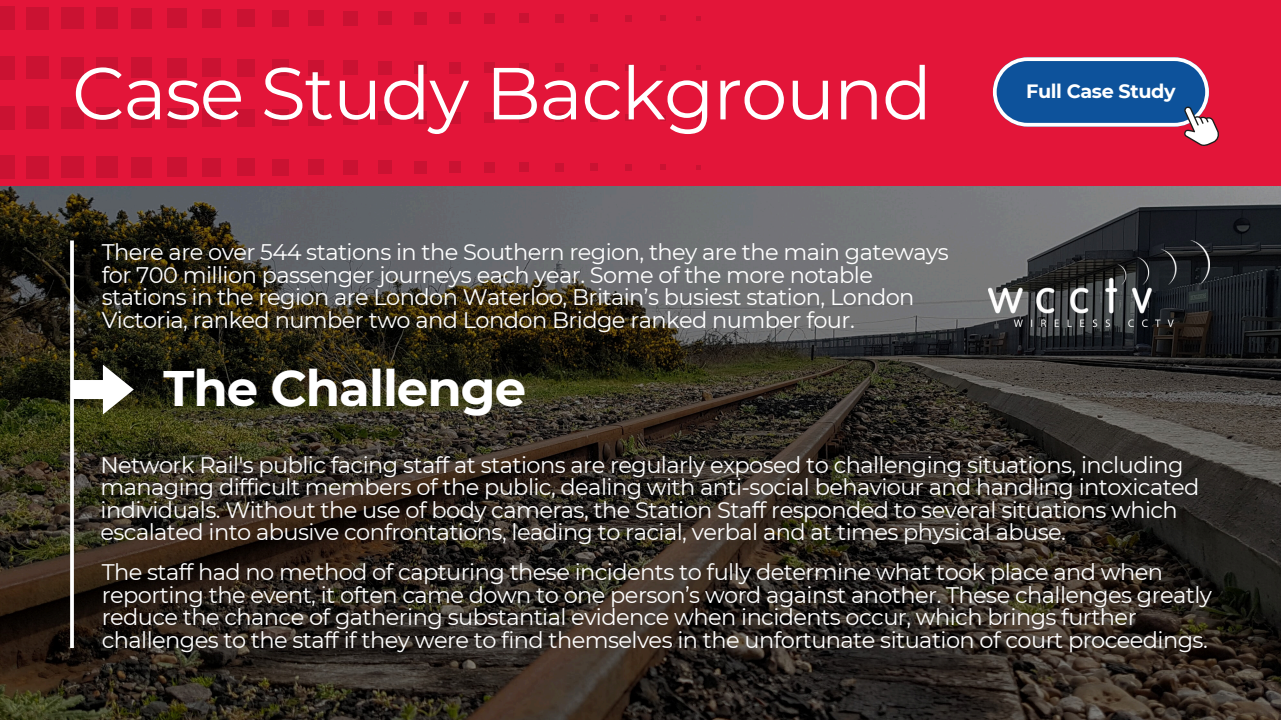
<style>
.page{position:relative;width:1281px;height:720px;background:#fff}
.page>*{position:absolute;margin:0;border:0;box-sizing:border-box;transform-origin:0 0}
.t1{font:73.5px "Montserrat";letter-spacing:-.02em;color:#fff}
.t2{font:700 49.75px "Montserrat";letter-spacing:-.02em;color:#fff}
.t3{font:22.5px/22.5px "Montserrat";letter-spacing:-.025em;color:#fff}
.t4{font:700 19.25px "Montserrat";letter-spacing:-.02em;color:#fff}
</style>
<div class="page">
<img style="left:0;top:185px;width:1281px;height:535px">
<svg style="left:74px;top:365px;width:60px;height:49px"></svg>
<div style="left:0;top:0;width:1281px;height:185px;background:#e31539"></div>
<div style="left:0;top:155px;width:15px;height:24px;background:#ca1232"></div>
<div style="left:26px;top:156px;width:23px;height:23px;background:#ca1232"></div>
<div style="left:61px;top:156px;width:22px;height:22px;background:#ca1232"></div>
<div style="left:96px;top:157px;width:22px;height:21px;background:#ca1232"></div>
<div style="left:132px;top:157px;width:20px;height:20px;background:#ca1232"></div>
<div style="left:167px;top:158px;width:19px;height:19px;background:#ca1232"></div>
<div style="left:202px;top:158px;width:18px;height:18px;background:#ca1232"></div>
<div style="left:237px;top:159px;width:18px;height:17px;background:#ca1232"></div>
<div style="left:273px;top:159px;width:16px;height:16px;background:#ca1232"></div>
<div style="left:308px;top:159px;width:15px;height:16px;background:#ca1232"></div>
<div style="left:343px;top:160px;width:15px;height:14px;background:#ca1232"></div>
<div style="left:378px;top:160px;width:14px;height:14px;background:#ca1232"></div>
<div style="left:414px;top:161px;width:12px;height:12px;background:#ca1232"></div>
<div style="left:449px;top:161px;width:11px;height:12px;background:#ca1232"></div>
<div style="left:484px;top:162px;width:11px;height:11px;background:#ca1232"></div>
<div style="left:519px;top:162px;width:10px;height:10px;background:#ca1232"></div>
<div style="left:555px;top:163px;width:8px;height:9px;background:#ca1232"></div>
<div style="left:590px;top:163px;width:8px;height:8px;background:#ca1232"></div>
<div style="left:625px;top:164px;width:7px;height:7px;background:#ca1232"></div>
<svg style="left:660px;top:164px;width:6px;height:6px"></svg>
<svg style="left:696px;top:165px;width:5px;height:5px"></svg>
<div style="left:0;top:106px;width:15px;height:23px;background:#ca1232"></div>
<div style="left:26px;top:106px;width:23px;height:23px;background:#ca1232"></div>
<div style="left:61px;top:107px;width:22px;height:22px;background:#ca1232"></div>
<div style="left:96px;top:107px;width:22px;height:21px;background:#ca1232"></div>
<div style="left:132px;top:107px;width:20px;height:21px;background:#ca1232"></div>
<div style="left:167px;top:108px;width:19px;height:19px;background:#ca1232"></div>
<div style="left:202px;top:108px;width:18px;height:19px;background:#ca1232"></div>
<div style="left:237px;top:109px;width:18px;height:17px;background:#ca1232"></div>
<div style="left:273px;top:109px;width:16px;height:17px;background:#ca1232"></div>
<div style="left:308px;top:110px;width:15px;height:15px;background:#ca1232"></div>
<div style="left:343px;top:110px;width:15px;height:15px;background:#ca1232"></div>
<div style="left:378px;top:111px;width:14px;height:13px;background:#ca1232"></div>
<div style="left:414px;top:111px;width:12px;height:13px;background:#ca1232"></div>
<div style="left:449px;top:112px;width:11px;height:11px;background:#ca1232"></div>
<div style="left:484px;top:112px;width:11px;height:11px;background:#ca1232"></div>
<div style="left:519px;top:113px;width:10px;height:9px;background:#ca1232"></div>
<div style="left:555px;top:113px;width:8px;height:9px;background:#ca1232"></div>
<div style="left:590px;top:114px;width:8px;height:7px;background:#ca1232"></div>
<div style="left:625px;top:114px;width:7px;height:7px;background:#ca1232"></div>
<svg style="left:660px;top:115px;width:6px;height:5px"></svg>
<svg style="left:696px;top:115px;width:5px;height:5px"></svg>
<div style="left:0;top:56px;width:15px;height:24px;background:#ca1232"></div>
<div style="left:26px;top:56px;width:23px;height:23px;background:#ca1232"></div>
<div style="left:61px;top:57px;width:22px;height:22px;background:#ca1232"></div>
<div style="left:96px;top:57px;width:22px;height:21px;background:#ca1232"></div>
<div style="left:132px;top:58px;width:20px;height:20px;background:#ca1232"></div>
<div style="left:167px;top:58px;width:19px;height:19px;background:#ca1232"></div>
<div style="left:202px;top:59px;width:18px;height:18px;background:#ca1232"></div>
<div style="left:237px;top:59px;width:18px;height:18px;background:#ca1232"></div>
<div style="left:273px;top:60px;width:16px;height:16px;background:#ca1232"></div>
<div style="left:308px;top:60px;width:15px;height:16px;background:#ca1232"></div>
<div style="left:343px;top:61px;width:15px;height:14px;background:#ca1232"></div>
<div style="left:378px;top:61px;width:14px;height:14px;background:#ca1232"></div>
<div style="left:414px;top:62px;width:12px;height:12px;background:#ca1232"></div>
<div style="left:449px;top:62px;width:11px;height:12px;background:#ca1232"></div>
<div style="left:484px;top:63px;width:11px;height:10px;background:#ca1232"></div>
<div style="left:519px;top:63px;width:10px;height:10px;background:#ca1232"></div>
<div style="left:555px;top:63px;width:8px;height:9px;background:#ca1232"></div>
<div style="left:590px;top:64px;width:8px;height:8px;background:#ca1232"></div>
<div style="left:625px;top:64px;width:7px;height:7px;background:#ca1232"></div>
<svg style="left:660px;top:65px;width:6px;height:6px"></svg>
<svg style="left:696px;top:65px;width:5px;height:5px"></svg>
<div style="left:0;top:6px;width:15px;height:24px;background:#ca1232"></div>
<div style="left:26px;top:7px;width:23px;height:23px;background:#ca1232"></div>
<div style="left:61px;top:7px;width:22px;height:22px;background:#ca1232"></div>
<div style="left:96px;top:8px;width:22px;height:21px;background:#ca1232"></div>
<div style="left:132px;top:8px;width:20px;height:20px;background:#ca1232"></div>
<div style="left:167px;top:9px;width:19px;height:19px;background:#ca1232"></div>
<div style="left:202px;top:9px;width:18px;height:18px;background:#ca1232"></div>
<div style="left:237px;top:10px;width:18px;height:17px;background:#ca1232"></div>
<div style="left:273px;top:10px;width:16px;height:16px;background:#ca1232"></div>
<div style="left:308px;top:11px;width:15px;height:15px;background:#ca1232"></div>
<div style="left:343px;top:11px;width:15px;height:14px;background:#ca1232"></div>
<div style="left:378px;top:11px;width:14px;height:14px;background:#ca1232"></div>
<div style="left:414px;top:12px;width:12px;height:12px;background:#ca1232"></div>
<div style="left:449px;top:12px;width:11px;height:12px;background:#ca1232"></div>
<div style="left:484px;top:13px;width:11px;height:11px;background:#ca1232"></div>
<div style="left:519px;top:13px;width:10px;height:10px;background:#ca1232"></div>
<div style="left:555px;top:14px;width:8px;height:9px;background:#ca1232"></div>
<div style="left:590px;top:14px;width:8px;height:8px;background:#ca1232"></div>
<div style="left:625px;top:15px;width:7px;height:7px;background:#ca1232"></div>
<svg style="left:660px;top:15px;width:6px;height:6px"></svg>
<svg style="left:696px;top:16px;width:5px;height:5px"></svg>
<svg style="left:993px;top:57px;width:226px;height:89px"></svg>
<svg style="left:70px;top:241px;width:4px;height:407px"></svg>
<img style="left:989px;top:241px;width:220px;height:86px">
<p class="t1" style="left:72px;top:48px;width:861px">Case Study Background</p>
<h1 class="t4" style="left:1026px;top:79px;width:151px">Full Case Study</h1>
<p class="t3" style="left:102px;top:241px;width:848px">There are over 544 stations in the Southern region, they are the main gateways for 700 million passenger journeys each year. Some of the more notable stations in the region are London Waterloo, Britain’s busiest station, London Victoria, ranked number two and London Bridge ranked number four.</p>
<p class="t2" style="left:164px;top:358px;width:364px">The Challenge</p>
<p class="t3" style="left:101px;top:453px;width:1100px">Network Rail's public facing staff at stations are regularly exposed to challenging situations, including managing difficult members of the public, dealing with anti-social behaviour and handling intoxicated individuals. Without the use of body cameras, the Station Staff responded to several situations which escalated into abusive confrontations, leading to racial, verbal and at times physical abuse.</p>
<h3 class="t3" style="left:102px;top:561px;width:1112px">The staff had no method of capturing these incidents to fully determine what took place and when reporting the event, it often came down to one person’s word against another. These challenges greatly reduce the chance of gathering substantial evidence when incidents occur, which brings further challenges to the staff if they were to find themselves in the unfortunate situation of court proceedings.</h3>
</div>
